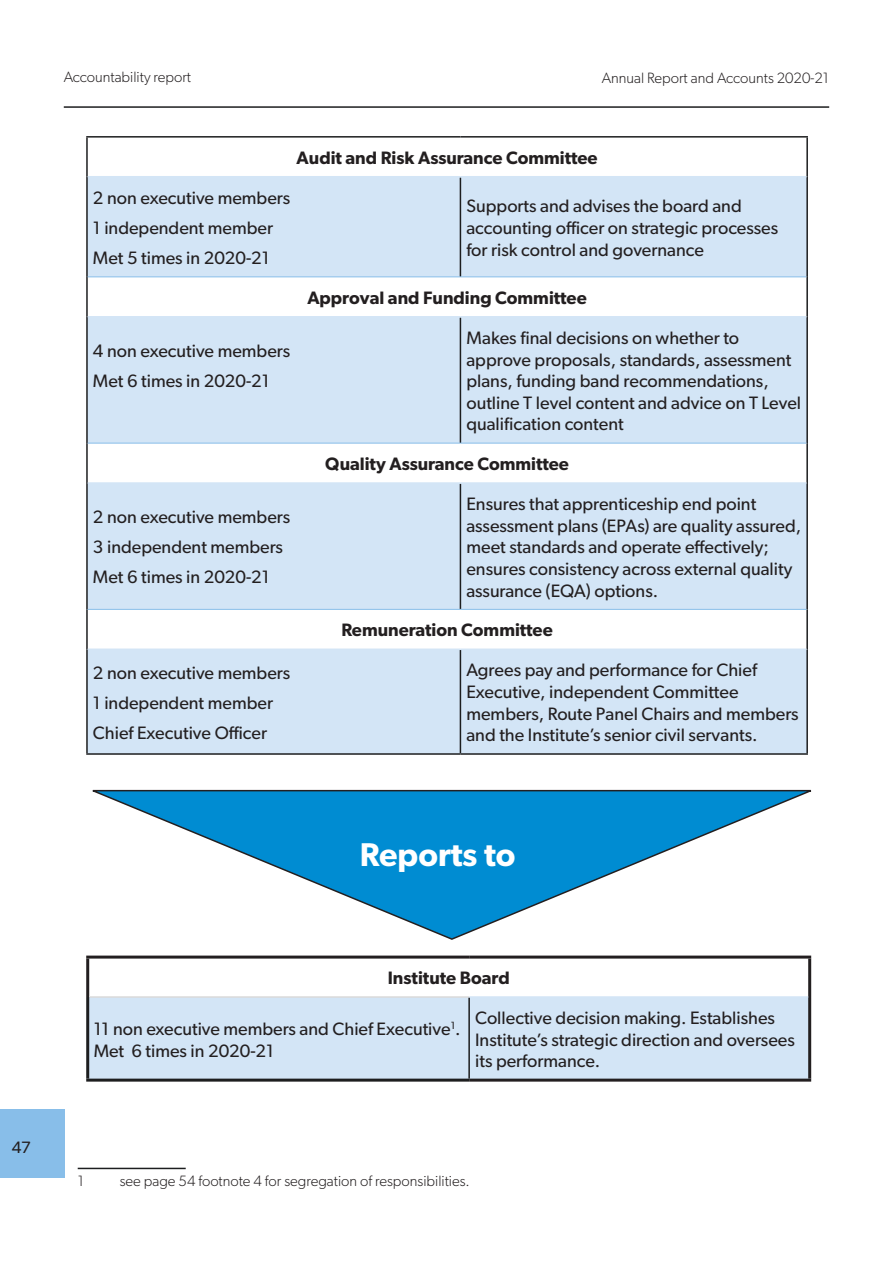
<style>
.page{position:relative;width:893px;height:1263px;background:#fff}
.page>*{position:absolute;margin:0;border:0;box-sizing:border-box;transform-origin:0 0}
.black_14pt_bold{font:600 33px "Gibson";color:#fff}
.Body_text_bold{font:18px/21.6px "Gibson";color:#231f20}
.Black_12pt_bold{font:600 18px "Gibson";color:#231f20}
.Body_text{font:18px "Gibson";color:#231f20}
.t1{font:16.5px "Gibson";color:#231f20}
.Footnote_text{font:15px "Gibson Light 2";color:#231f20}
.t2{font:300 15px "Gibson";color:#231f20}
</style>
<div class="page">
<svg style="left:88px;top:177px;width:718px;height:576px;fill:#d3e5f6"></svg>
<hr style="left:86px;top:136px;width:374px;height:2px;background:#1d1e1f">
<hr style="left:86px;top:138px;width:2px;height:39px;background:#1d1e1f">
<hr style="left:460px;top:136px;width:348px;height:2px;background:#1d1e1f">
<hr style="left:806px;top:138px;width:2px;height:39px;background:#1d1e1f">
<hr style="left:86px;top:177px;width:2px;height:100px;background:#1d1e1f">
<hr style="left:460px;top:177px;width:1px;height:100px;background:#1d1e1f">
<hr style="left:806px;top:177px;width:2px;height:100px;background:#1d1e1f">
<hr style="left:86px;top:277px;width:2px;height:40px;background:#1d1e1f">
<hr style="left:806px;top:277px;width:2px;height:40px;background:#1d1e1f">
<hr style="left:86px;top:317px;width:2px;height:126px;background:#1d1e1f">
<hr style="left:460px;top:318px;width:1px;height:125px;background:#1d1e1f">
<hr style="left:806px;top:317px;width:2px;height:126px;background:#1d1e1f">
<hr style="left:86px;top:443px;width:2px;height:40px;background:#1d1e1f">
<hr style="left:806px;top:443px;width:2px;height:40px;background:#1d1e1f">
<hr style="left:86px;top:483px;width:2px;height:126px;background:#1d1e1f">
<hr style="left:460px;top:484px;width:1px;height:125px;background:#1d1e1f">
<hr style="left:806px;top:483px;width:2px;height:126px;background:#1d1e1f">
<hr style="left:86px;top:609px;width:2px;height:40px;background:#1d1e1f">
<hr style="left:806px;top:609px;width:2px;height:40px;background:#1d1e1f">
<hr style="left:86px;top:649px;width:2px;height:104px;background:#1d1e1f">
<hr style="left:460px;top:650px;width:1px;height:103px;background:#1d1e1f">
<hr style="left:806px;top:649px;width:2px;height:104px;background:#1d1e1f">
<hr style="left:86px;top:753px;width:374px;height:2px;background:#1d1e1f">
<hr style="left:460px;top:753px;width:348px;height:2px;background:#1d1e1f">
<hr style="left:88px;top:176px;width:372px;height:1px;background:#d3e5f6">
<hr style="left:460px;top:176px;width:346px;height:1px;background:#d3e5f6">
<hr style="left:88px;top:316px;width:372px;height:2px;background:#d3e5f6">
<hr style="left:460px;top:316px;width:346px;height:2px;background:#d3e5f6">
<hr style="left:88px;top:482px;width:372px;height:2px;background:#d3e5f6">
<hr style="left:460px;top:482px;width:346px;height:2px;background:#d3e5f6">
<hr style="left:88px;top:648px;width:372px;height:2px;background:#d3e5f6">
<hr style="left:460px;top:648px;width:346px;height:2px;background:#d3e5f6">
<hr style="left:88px;top:277px;width:372px;height:1px;background:#88bee9">
<hr style="left:460px;top:277px;width:346px;height:1px;background:#88bee9">
<hr style="left:88px;top:443px;width:372px;height:1px;background:#88bee9">
<hr style="left:460px;top:443px;width:346px;height:1px;background:#88bee9">
<hr style="left:88px;top:609px;width:372px;height:1px;background:#88bee9">
<hr style="left:460px;top:609px;width:346px;height:1px;background:#88bee9">
<svg style="left:92px;top:789px;width:720px;height:151px"></svg>
<div style="left:89px;top:998px;width:719px;height:80px;background:#d3e5f6"></div>
<hr style="left:86px;top:955px;width:383px;height:3px;background:#231f20">
<hr style="left:86px;top:958px;width:3px;height:39px;background:#231f20">
<hr style="left:469px;top:955px;width:342px;height:3px;background:#231f20">
<hr style="left:808px;top:958px;width:3px;height:39px;background:#231f20">
<hr style="left:808px;top:997px;width:3px;height:81px;background:#231f20">
<hr style="left:469px;top:1078px;width:342px;height:3px;background:#231f20">
<hr style="left:469px;top:996px;width:339px;height:2px;background:#d3e5f6">
<hr style="left:89px;top:996px;width:380px;height:2px;background:#dadada">
<hr style="left:86px;top:997px;width:3px;height:81px;background:#1d1e1f">
<hr style="left:86px;top:1078px;width:383px;height:3px;background:#1d1e1f">
<hr style="left:468px;top:998px;width:2px;height:80px;background:#1d1e1f">
<hr style="left:78px;top:1168px;width:108px;height:1px;background:#1d1e1f">
<hr style="left:64px;top:106px;width:765px;height:2px;background:#1d1e1f">
<div style="left:0;top:1110px;width:65px;height:68px;background:#88bee9"></div>
<p class="t2" style="left:64px;top:68px;width:129px">Accountability report</p>
<p class="t2" style="left:602px;top:69px;width:229px">Annual Report and Accounts 2020-21</p>
<p class="Black_12pt_bold" style="left:297px;top:147px;width:303px">Audit and Risk Assurance Committee</p>
<p class="Body_text" style="left:93px;top:187px;width:199px">2 non executive members</p>
<p class="Body_text" style="left:93px;top:217px;width:182px">1 independent member</p>
<p class="Body_text" style="left:93px;top:247px;width:178px">Met 5 times in 2020-21</p>
<p class="Body_text_bold" style="left:93px;top:340px;width:199px">4 non executive members</p>
<p class="Body_text_bold" style="left:93px;top:370px;width:178px">Met 6 times in 2020-21</p>
<p class="Body_text_bold" style="left:93px;top:506px;width:199px">2 non executive members</p>
<p class="Body_text_bold" style="left:93px;top:536px;width:191px">3 independent members</p>
<p class="Body_text_bold" style="left:93px;top:566px;width:178px">Met 6 times in 2020-21</p>
<p class="Body_text_bold" style="left:93px;top:661px;width:199px">2 non executive members</p>
<p class="Body_text_bold" style="left:93px;top:691px;width:182px">1 independent member</p>
<p class="Body_text_bold" style="left:93px;top:722px;width:176px">Chief Executive Officer</p>
<p class="Body_text_bold" style="left:466px;top:195px;width:313px">Supports and advises the board and accounting officer on strategic processes for risk control and governance</p>
<p class="Black_12pt_bold" style="left:307px;top:287px;width:281px">Approval and Funding Committee</p>
<p class="Body_text_bold" style="left:466px;top:327px;width:336px">Makes final decisions on whether to approve proposals, standards, assessment plans, funding band recommendations, outline T level content and advice on T Level qualification content</p>
<p class="Black_12pt_bold" style="left:325px;top:453px;width:245px">Quality Assurance Committee</p>
<p class="Body_text_bold" style="left:466px;top:493px;width:336px">Ensures that apprenticeship end point assessment plans (EPAs) are quality assured, meet standards and operate effectively; ensures consistency across external quality assurance (EQA) options.</p>
<p class="Black_12pt_bold" style="left:341px;top:619px;width:213px">Remuneration Committee</p>
<p class="Body_text_bold" style="left:466px;top:659px;width:334px">Agrees pay and performance for Chief Executive, independent Committee members, Route Panel Chairs and members and the Institute’s senior civil servants.</p>
<p class="t1" style="left:12px;top:1137px;width:20px">47</p>
<p class="black_14pt_bold" style="left:360px;top:835px;width:157px">Reports to</p>
<p class="Black_12pt_bold" style="left:388px;top:967px;width:123px">Institute Board</p>
<p class="Body_text_bold" style="left:94px;top:1018px;width:368px">11 non executive members and Chief Executive<sup>1</sup>.<br>Met 6 times in 2020-21</p>
<p class="Body_text_bold" style="left:475px;top:1007px;width:321px">Collective decision making. Establishes<br>Institute’s strategic direction and oversees its performance.</p>
<p class="Footnote_text" style="left:78px;top:1172px;width:8px">1</p>
<p class="Footnote_text" style="left:120px;top:1172px;width:352px">see page 54 footnote 4 for segregation of responsibilities.</p>
</div>
